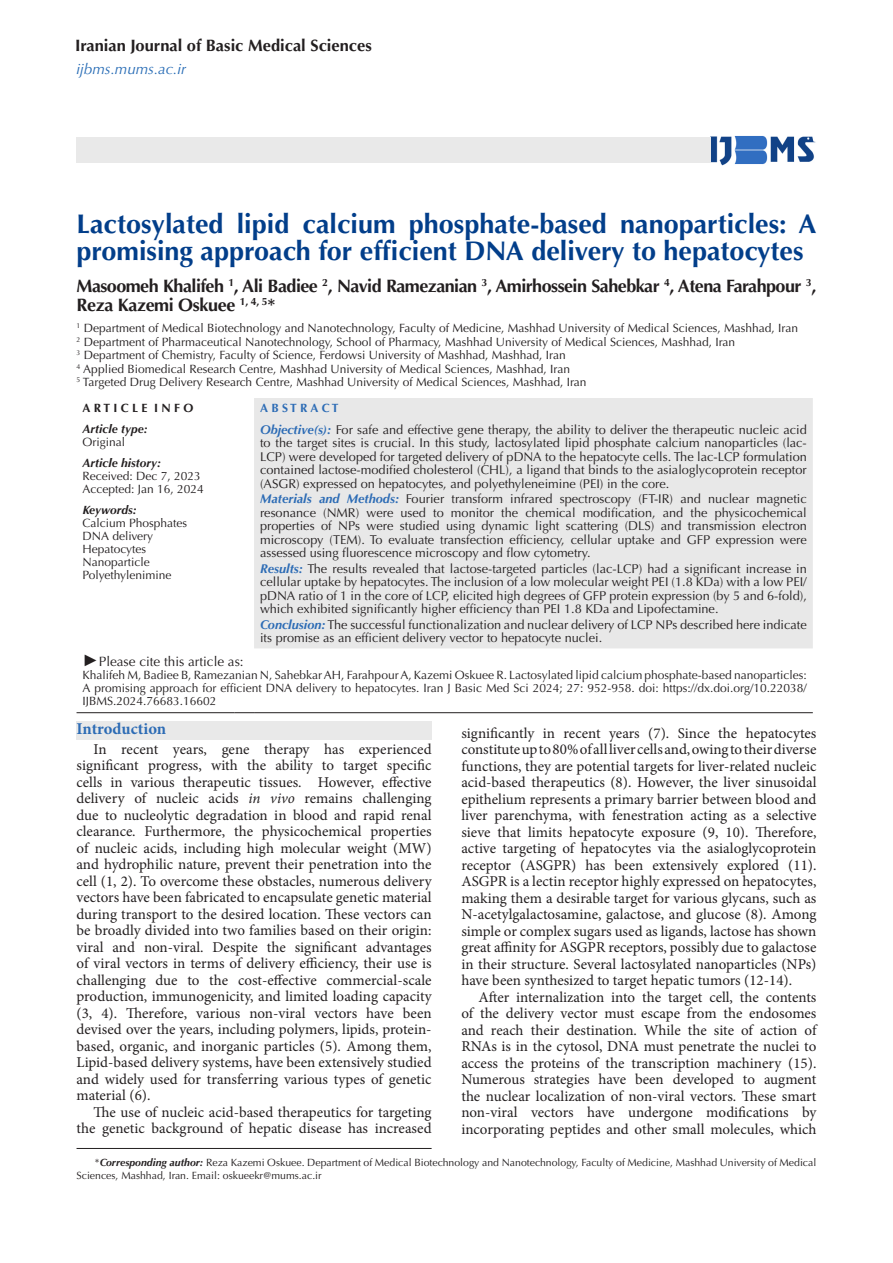
<style>
.page{position:relative;width:893px;height:1263px;background:#fff}
.page>*{position:absolute;margin:0;border:0;box-sizing:border-box;transform-origin:0 0}
.t1{font:700 27px/27px "Optima LT Std";color:#023e8a}
.t2{font:700 18px/19.5px "Optima LT Std";letter-spacing:-.03em;color:#231f20}
.t3{font:700 16.5px "Optima LT Std";color:#231f20}
.t4{font:700 16.5px "Minion Pro";letter-spacing:-.005em;color:#2d6cb5}
.t5{font:15px/16.5px "Minion Pro";color:#231f20;text-align:justify}
.t6{font:italic 15px "Optima LT Std";color:#296db6}
.t7{font:13.5px "Optima LT Std";color:#231f20}
.t8{font:12.75px/13.5px "Optima LT Std";color:#231f20;text-align:justify}
.Body_Text{font:12px/13px "Optima LT Std";color:#231f20;text-align:justify}
.t9{font:italic 700 12px "Optima LT Std";color:#231f20}
.t10{font:700 12px "Optima LT Std";color:#231f20}
.t11{font:700 12px "Optima LT Std";color:#2d6cb5}
.t12{font:10.5px/12.6px "Optima LT Std";color:#231f20}
.s1{font-weight:700;font-style:italic;color:#2d6cb5}
.s2{font-family:"Times New Roman";font-style:italic;font-size:16.5px}
.s3{font-style:italic}
.s4{font-weight:700;font-style:italic}
</style>
<div class="page">
<hr style="left:77px;top:1148px;width:355px;height:1px;background:#231f20">
<div style="left:254px;top:398px;width:559px;height:250px;background:#e8e8e8"></div>
<hr style="left:77px;top:712px;width:158px;height:1px;background:#231f20">
<svg style="left:235px;top:712px;width:19px;height:1px"></svg>
<hr style="left:254px;top:712px;width:559px;height:1px;background:#231f20">
<div style="left:77px;top:721px;width:355px;height:18px;background:#e9e9e9"></div>
<img style="left:710px;top:136px;width:106px;height:30px">
<div style="left:77px;top:137px;width:634px;height:26px;background:#e9e9e9"></div>
<p class="t3" style="left:75px;top:36px;width:298px">Iranian Journal of Basic Medical Sciences</p>
<p class="t6" style="left:77px;top:61px;width:111px">ijbms.mums.ac.ir</p>
<p class="t1" style="left:77px;top:211px;width:741px">Lactosylated lipid calcium phosphate-based nanoparticles: A promising approach for efficient DNA delivery to hepatocytes</p>
<p class="t2" style="left:77px;top:276px;width:741px">Masoomeh Khalifeh <sup>1</sup>, Ali Badiee <sup>2</sup>, Navid Ramezanian <sup>3</sup>, Amirhossein Sahebkar <sup>4</sup>, Atena Farahpour <sup>3</sup>,<br>Reza Kazemi Oskuee <sup>1,</sup> <sup>4,</sup> <sup>5</sup>*</p>
<p class="Body_Text" style="left:77px;top:322px;width:723px"><sup>1</sup> Department of Medical Biotechnology and Nanotechnology, Faculty of Medicine, Mashhad University of Medical Sciences, Mashhad, Iran</p>
<p class="Body_Text" style="left:77px;top:335px;width:660px"><sup>2</sup> Department of Pharmaceutical Nanotechnology, School of Pharmacy, Mashhad University of Medical Sciences, Mashhad, Iran</p>
<p class="Body_Text" style="left:77px;top:349px;width:491px"><sup>3</sup> Department of Chemistry, Faculty of Science, Ferdowsi University of Mashhad, Mashhad, Iran</p>
<p class="Body_Text" style="left:77px;top:362px;width:495px"><sup>4</sup> Applied Biomedical Research Centre, Mashhad University of Medical Sciences, Mashhad, Iran</p>
<p class="Body_Text" style="left:77px;top:376px;width:512px"><sup>5</sup> Targeted Drug Delivery Research Centre, Mashhad University of Medical Sciences, Mashhad, Iran</p>
<p class="t10" style="left:83px;top:401px;width:112px">A R T I C L E I N F O</p>
<p class="t11" style="left:260px;top:401px;width:80px">A B S T R A C T</p>
<p class="t9" style="left:83px;top:422px;width:67px">Article type:</p>
<p class="Body_Text" style="left:83px;top:436px;width:44px">Original</p>
<p class="t8" style="left:260px;top:423px;width:548px"><span class="s1">Objective(s):</span> For safe and effective gene therapy, the ability to deliver the therapeutic nucleic acid to the target sites is crucial. In this study, lactosylated lipid phosphate calcium nanoparticles (lac-LCP) were developed for targeted delivery of pDNA to the hepatocyte cells. The lac-LCP formulation contained lactose-modified cholesterol (CHL), a ligand that binds to the asialoglycoprotein receptor (ASGR) expressed on hepatocytes, and polyethyleneimine (PEI) in the core.</p>
<p class="t8" style="left:260px;top:492px;width:548px"><span class="s1">Materials and Methods:</span> Fourier transform infrared spectroscopy (FT-IR) and nuclear magnetic resonance (NMR) were used to monitor the chemical modification, and the physicochemical properties of NPs were studied using dynamic light scattering (DLS) and transmission electron microscopy (TEM). To evaluate transfection efficiency, cellular uptake and GFP expression were assessed using fluorescence microscopy and flow cytometry.</p>
<p class="t8" style="left:260px;top:562px;width:548px"><span class="s1">Results:</span> The results revealed that lactose-targeted particles (lac-LCP) had a significant increase in cellular uptake by hepatocytes. The inclusion of a low molecular weight PEI (1.8 KDa) with a low PEI/ pDNA ratio of 1 in the core of LCP, elicited high degrees of GFP protein expression (by 5 and 6-fold), which exhibited significantly higher efficiency than PEI 1.8 KDa and Lipofectamine.</p>
<p class="t8" style="left:260px;top:618px;width:548px"><span class="s1">Conclusion:</span> The successful functionalization and nuclear delivery of LCP NPs described here indicate its promise as an efficient delivery vector to hepatocyte nuclei.</p>
<p class="t9" style="left:83px;top:456px;width:80px">Article history:</p>
<p class="Body_Text" style="left:83px;top:469px;width:120px">Received: Dec 7, 2023</p>
<p class="Body_Text" style="left:83px;top:482px;width:123px">Accepted: Jan 16, 2024</p>
<p class="t9" style="left:83px;top:503px;width:56px">Keywords:</p>
<p class="Body_Text" style="left:83px;top:516px;width:106px">Calcium Phosphates</p>
<p class="Body_Text" style="left:83px;top:529px;width:72px">DNA delivery</p>
<p class="Body_Text" style="left:83px;top:542px;width:65px">Hepatocytes</p>
<p class="Body_Text" style="left:83px;top:555px;width:69px">Nanoparticle</p>
<p class="Body_Text" style="left:83px;top:569px;width:90px">Polyethylenimine</p>
<p class="t7" style="left:83px;top:653px;width:163px"><span class="s2">►</span>Please cite this article as:</p>
<p class="Body_Text" style="left:83px;top:668px;width:726px">Khalifeh M, Badiee B, Ramezanian N, Sahebkar AH, Farahpour A, Kazemi Oskuee R. Lactosylated lipid calcium phosphate-based nanoparticles:<br>A promising approach for efficient DNA delivery to hepatocytes. Iran J Basic Med Sci 2024; 27: 952-958. doi: https://dx.doi.org/10.22038/ IJBMS.2024.76683.16602</p>
<p class="t4" style="left:77px;top:717px;width:91px">Introduction</p>
<p class="t5" style="left:77px;top:741px;width:357px;text-indent:17px">In recent years, gene therapy has experienced significant progress, with the ability to target specific cells in various therapeutic tissues. However, effective delivery of nucleic acids <span class="s3">in vivo</span> remains challenging due to nucleolytic degradation in blood and rapid renal clearance. Furthermore, the physicochemical properties of nucleic acids, including high molecular weight (MW) and hydrophilic nature, prevent their penetration into the cell (1, 2). To overcome these obstacles, numerous delivery vectors have been fabricated to encapsulate genetic material during transport to the desired location. These vectors can be broadly divided into two families based on their origin: viral and non-viral. Despite the significant advantages of viral vectors in terms of delivery efficiency, their use is challenging due to the cost-effective commercial-scale production, immunogenicity, and limited loading capacity (3, 4). Therefore, various non-viral vectors have been devised over the years, including polymers, lipids, protein&shy;based, organic, and inorganic particles (5). Among them, Lipid-based delivery systems, have been extensively studied and widely used for transferring various types of genetic material (6).</p>
<p class="t5" style="left:77px;top:1104px;width:357px;text-align:right">The use of nucleic acid-based therapeutics for targeting the genetic background of hepatic disease has increased</p>
<p class="t5" style="left:461px;top:725px;width:357px">significantly in recent years (7). Since the hepatocytes constitute up to 80% of all liver cells and, owing to their diverse functions, they are potential targets for liver-related nucleic acid-based therapeutics (8). However, the liver sinusoidal epithelium represents a primary barrier between blood and liver parenchyma, with fenestration acting as a selective sieve that limits hepatocyte exposure (9, 10). Therefore, active targeting of hepatocytes via the asialoglycoprotein receptor (ASGPR) has been extensively explored (11).<br>ASGPR is a lectin receptor highly expressed on hepatocytes, making them a desirable target for various glycans, such as N-acetylgalactosamine, galactose, and glucose (8). Among simple or complex sugars used as ligands, lactose has shown great affinity for ASGPR receptors, possibly due to galactose in their structure. Several lactosylated nanoparticles (NPs) have been synthesized to target hepatic tumors (12-14).</p>
<p class="t5" style="left:461px;top:989px;width:357px;text-indent:17px">After internalization into the target cell, the contents of the delivery vector must escape from the endosomes and reach their destination. While the site of action of RNAs is in the cytosol, DNA must penetrate the nuclei to access the proteins of the transcription machinery (15).<br>Numerous strategies have been developed to augment the nuclear localization of non-viral vectors. These smart non-viral vectors have undergone modifications by incorporating peptides and other small molecules, which</p>
<p class="t12" style="left:77px;top:1156px;width:741px;text-indent:18px">*<span class="s4">Corresponding author:</span> Reza Kazemi Oskuee. Department of Medical Biotechnology and Nanotechnology, Faculty of Medicine, Mashhad University of Medical<br>Sciences, Mashhad, Iran. Email: oskueekr@mums.ac.ir</p>
</div>
